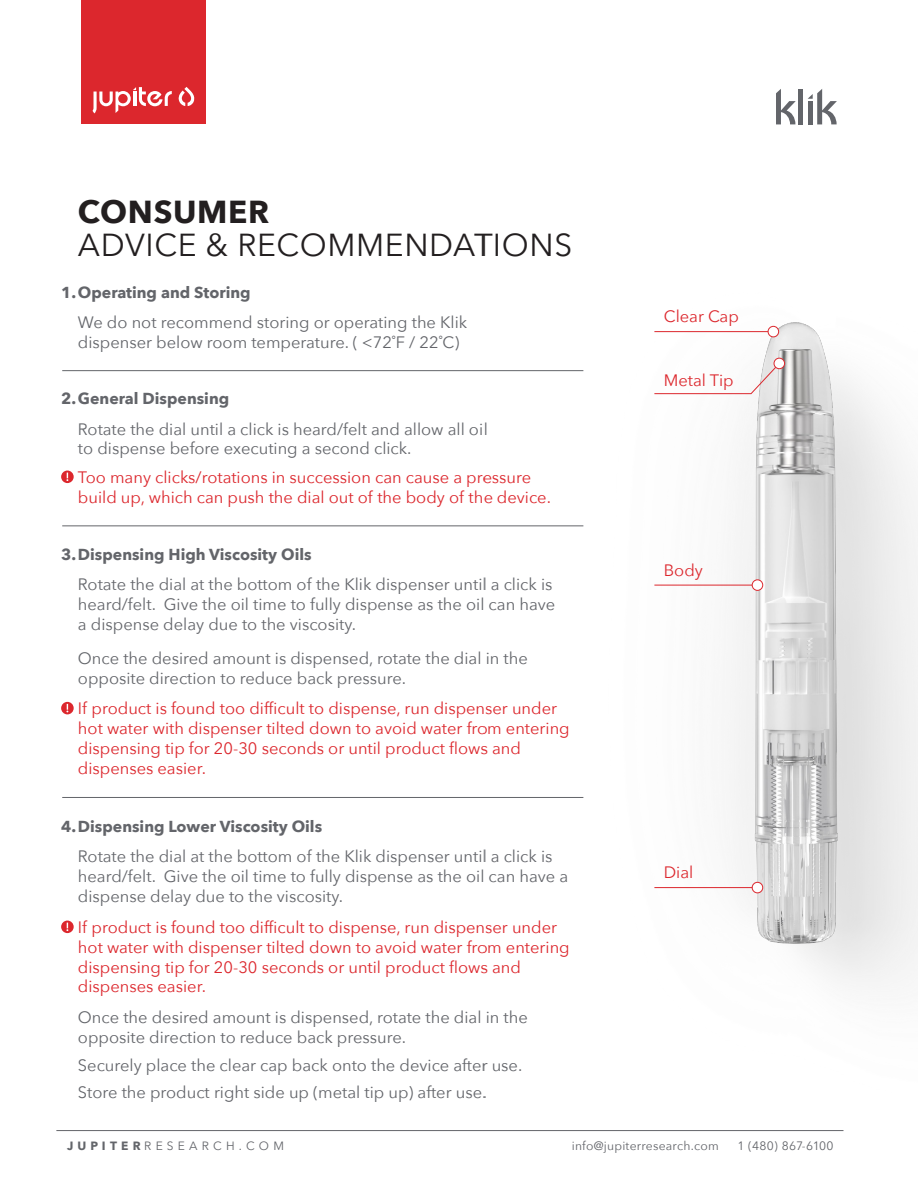
<style>
.page{position:relative;width:918px;height:1188px;background:#fff}
.page>*{position:absolute;margin:0;border:0;box-sizing:border-box;transform-origin:0 0}
.t1{font:31.8px "Avenir Next";letter-spacing:.02em;color:#231f20}
.t2{font:700 31.8px "Avenir Next";letter-spacing:.02em;color:#231f20}
.t3{font:16.5px/19.8px "Avenir Next";color:#63656a}
.t4{font:16.5px/19.8px "Avenir Next";color:#dc272d}
.t5{font:700 15.9px "Avenir Next";color:#63656a}
.t6{font:12.15px "Avenir Next";letter-spacing:.02em;color:#63656a}
.t7{font:12px "Avenir Next";letter-spacing:.35em;color:#63656a}
.s1{font-weight:700}
</style>
<div class="page">
<svg style="left:61px;top:471px;width:13px;height:12px"></svg>
<svg style="left:66px;top:473px;width:2px;height:8px"></svg>
<svg style="left:61px;top:702px;width:13px;height:12px"></svg>
<svg style="left:66px;top:704px;width:2px;height:8px"></svg>
<svg style="left:61px;top:921px;width:13px;height:12px"></svg>
<svg style="left:66px;top:923px;width:2px;height:8px"></svg>
<img style="left:484px;top:322px;width:434px;height:660px">
<div style="left:798px;top:89px;width:5px;height:35px;background:#63656a"></div>
<svg style="left:776px;top:89px;width:20px;height:35px"></svg>
<svg style="left:808px;top:89px;width:29px;height:35px"></svg>
<div style="left:81px;top:0;width:124px;height:124px;background:#dc272d"></div>
<svg style="left:178px;top:87px;width:16px;height:19px"></svg>
<svg style="left:93px;top:87px;width:79px;height:26px"></svg>
<svg style="left:653px;top:362px;width:128px;height:33px"></svg>
<div style="left:774px;top:358px;width:11px;height:11px;background:#fff;border-radius:50%"></div>
<div style="left:774px;top:358px;width:11px;height:11px;border:1px solid #dc272d;border-radius:50%"></div>
<hr style="left:654px;top:331px;width:119px;height:1px;background:#dc272d">
<div style="left:768px;top:326px;width:11px;height:11px;background:#fff;border-radius:50%"></div>
<div style="left:768px;top:326px;width:11px;height:11px;border:1px solid #dc272d;border-radius:50%"></div>
<hr style="left:654px;top:585px;width:103px;height:1px;background:#dc272d">
<div style="left:752px;top:580px;width:11px;height:10px;background:#fff;border-radius:50%"></div>
<div style="left:752px;top:579px;width:11px;height:12px;border:1px solid #dc272d;border-radius:50%"></div>
<hr style="left:654px;top:887px;width:103px;height:1px;background:#dc272d">
<div style="left:752px;top:882px;width:11px;height:11px;background:#fff;border-radius:50%"></div>
<div style="left:752px;top:882px;width:11px;height:11px;border:1px solid #dc272d;border-radius:50%"></div>
<hr style="left:62px;top:797px;width:521px;height:1px;background:#63656a">
<hr style="left:62px;top:525px;width:521px;height:1px;background:#63656a">
<hr style="left:62px;top:370px;width:521px;height:1px;background:#63656a">
<hr style="left:56px;top:1130px;width:787px;height:1px;background:#63656a">
<h1 class="t2" style="left:78px;top:184px;width:193px">CONSUMER</h1>
<h1 class="t1" style="left:78px;top:219px;width:496px">ADVICE &amp; RECOMMENDATIONS</h1>
<p class="t5" style="left:61px;top:279px;width:191px">1.Operating and Storing</p>
<p class="t3" style="left:78px;top:312px;width:391px">We do not recommend storing or operating the Klik dispenser below room temperature. ( &lt;72˚F / 22˚C)</p>
<p class="t5" style="left:61px;top:385px;width:170px">2.General Dispensing</p>
<p class="t3" style="left:78px;top:418px;width:411px">Rotate the dial until a click is heard/felt and allow all oil to dispense before executing a second click.</p>
<p class="t4" style="left:78px;top:467px;width:475px">Too many clicks/rotations in succession can cause a pressure build up, which can push the dial out of the body of the device.</p>
<p class="t5" style="left:61px;top:541px;width:252px">3.Dispensing High Viscosity Oils</p>
<p class="t3" style="left:78px;top:574px;width:479px">Rotate the dial at the bottom of the Klik dispenser until a click is heard/felt. Give the oil time to fully dispense as the oil can have a dispense delay due to the viscosity.</p>
<p class="t3" style="left:78px;top:647px;width:451px">Once the desired amount is dispensed, rotate the dial in the opposite direction to reduce back pressure.</p>
<p class="t4" style="left:78px;top:698px;width:493px">If product is found too difficult to dispense, run dispenser under hot water with dispenser tilted down to avoid water from entering dispensing tip for 20-30 seconds or until product flows and dispenses easier.</p>
<p class="t5" style="left:61px;top:812px;width:263px">4.Dispensing Lower Viscosity Oils</p>
<p class="t3" style="left:78px;top:846px;width:492px">Rotate the dial at the bottom of the Klik dispenser until a click is heard/felt. Give the oil time to fully dispense as the oil can have a dispense delay due to the viscosity.</p>
<p class="t4" style="left:78px;top:917px;width:493px">If product is found too difficult to dispense, run dispenser under hot water with dispenser tilted down to avoid water from entering dispensing tip for 20-30 seconds or until product flows and dispenses easier.</p>
<p class="t3" style="left:78px;top:1007px;width:451px">Once the desired amount is dispensed, rotate the dial in the opposite direction to reduce back pressure.</p>
<p class="t3" style="left:78px;top:1050px;width:446px;line-height:27.6px">Securely place the clear cap back onto the device after use.<br>Store the product right side up (metal tip up) after use.</p>
<p class="t4" style="left:664px;top:306px;width:77px">Clear Cap</p>
<p class="t4" style="left:664px;top:370px;width:71px">Metal Tip</p>
<p class="t4" style="left:664px;top:560px;width:41px">Body</p>
<p class="t4" style="left:664px;top:862px;width:31px">Dial</p>
<p class="t7" style="left:67px;top:1136px;width:218px"><span class="s1">JUPITER</span>RESEARCH.COM</p>
<p class="t6" style="left:572px;top:1136px;width:149px">info@jupiterresearch.com</p>
<p class="t6" style="left:738px;top:1136px;width:97px">1 (480) 867-6100</p>
</div>
